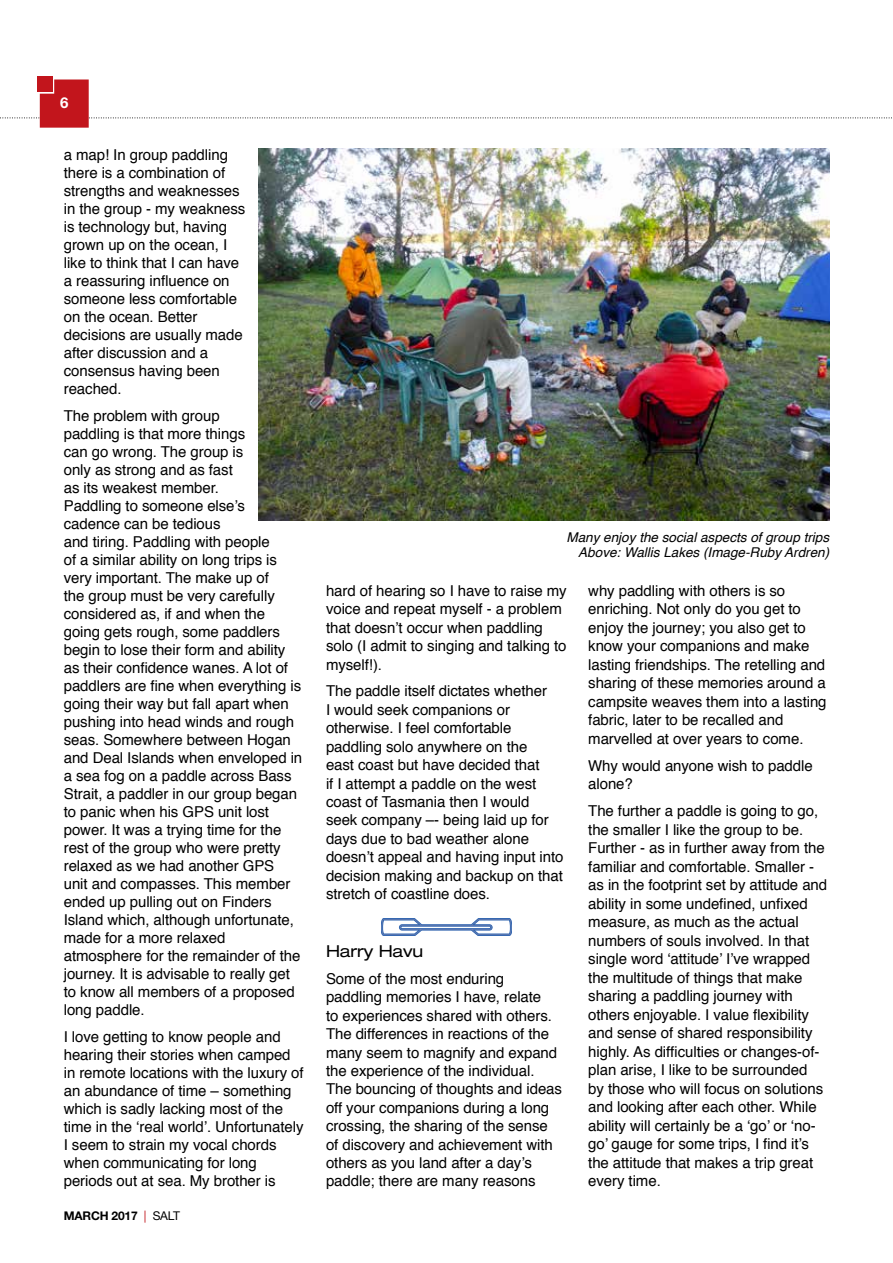
<style>
.page{position:relative;width:893px;height:1263px;background:#fff}
.page>*{position:absolute;margin:0;border:0;box-sizing:border-box;transform-origin:0 0}
.t1{font:expanded 16.5px "Helvetica Neue";letter-spacing:-.005em;color:#000}
.t2{font:15px/18.5px "Helvetica";letter-spacing:-.005em;color:#000}
.t3{font:700 15px "Helvetica Neue";color:#fff}
.t4{font:italic 13.5px/15px "Helvetica";color:#000;text-align:right}
.t5{font:700 12px "Helvetica Neue";letter-spacing:-.015em;color:#000}
.s1{font-weight:400;color:#c2151c}
.s2{font-weight:400}
</style>
<div class="page">
<svg style="left:0;top:79px;width:892px;height:49px"></svg>
<div style="left:37px;top:77px;width:15px;height:15px;background:#c2151c"></div>
<img style="left:259px;top:149px;width:570px;height:371px">
<svg style="left:381px;top:918px;width:131px;height:17px"></svg>
<p class="t3" style="left:60px;top:93px;width:10px">6</p>
<p class="t2" style="left:64px;top:146px;width:183px;line-height:18px">a map! In group paddling there is a combination of strengths and weaknesses in the group - my weakness is technology but, having grown up on the ocean, I like to think that I can have a reassuring influence on someone less comfortable on the ocean. Better decisions are usually made after discussion and a consensus having been reached.</p>
<p class="t2" style="left:64px;top:407px;width:240px;line-height:18px">The problem with group<br>paddling is that more things<br>can go wrong. The group is<br>only as strong and as fast<br>as its weakest member.<br>Paddling to someone else’s cadence can be tedious<br>and tiring. Paddling with people<br>of a similar ability on long trips is very important. The make up of<br>the group must be very carefully considered as, if and when the going gets rough, some paddlers begin to lose their form and ability as their confidence wanes. A lot of paddlers are fine when everything is going their way but fall apart when pushing into head winds and rough seas. Somewhere between Hogan and Deal Islands when enveloped in a sea fog on a paddle across Bass<br>Strait, a paddler in our group began to panic when his GPS unit lost power. It was a trying time for the rest of the group who were pretty relaxed as we had another GPS<br>unit and compasses. This member ended up pulling out on Finders<br>Island which, although unfortunate, made for a more relaxed atmosphere for the remainder of the journey. It is advisable to really get to know all members of a proposed long paddle.</p>
<p class="t2" style="left:64px;top:1028px;width:241px;line-height:18px">I love getting to know people and hearing their stories when camped in remote locations with the luxury of an abundance of time – something which is sadly lacking most of the time in the ‘real world’. Unfortunately I seem to strain my vocal chords when communicating for long periods out at sea. My brother is</p>
<p class="t5" style="left:64px;top:1209px;width:118px">MARCH 2017 <span class="s1">|</span> <span class="s2">SALT</span></p>
<p class="t4" style="left:566px;top:530px;width:264px">Many enjoy the social aspects of group trips<br>Above: Wallis Lakes (Image-Ruby Ardren)</p>
<p class="t2" style="left:326px;top:582px;width:242px">hard of hearing so I have to raise my voice and repeat myself - a problem that doesn’t occur when paddling solo (I admit to singing and talking to myself!).</p>
<p class="t2" style="left:326px;top:682px;width:239px">The paddle itself dictates whether<br>I would seek companions or otherwise. I feel comfortable paddling solo anywhere on the<br>east coast but have decided that<br>if I attempt a paddle on the west coast of Tasmania then I would seek company –- being laid up for days due to bad weather alone doesn’t appeal and having input into decision making and backup on that stretch of coastline does.</p>
<p class="t1" style="left:326px;top:941px;width:99px">Harry Havu</p>
<p class="t2" style="left:326px;top:970px;width:238px">Some of the most enduring paddling memories I have, relate<br>to experiences shared with others.<br>The differences in reactions of the many seem to magnify and expand the experience of the individual.<br>The bouncing of thoughts and ideas off your companions during a long crossing, the sharing of the sense of discovery and achievement with others as you land after a day’s paddle; there are many reasons</p>
<p class="t2" style="left:588px;top:582px;width:240px">why paddling with others is so enriching. Not only do you get to enjoy the journey; you also get to know your companions and make lasting friendships. The retelling and sharing of these memories around a campsite weaves them into a lasting fabric, later to be recalled and marvelled at over years to come.</p>
<p class="t2" style="left:588px;top:757px;width:226px">Why would anyone wish to paddle alone?</p>
<p class="t2" style="left:588px;top:802px;width:240px">The further a paddle is going to go, the smaller I like the group to be.<br>Further - as in further away from the familiar and comfortable. Smaller - as in the footprint set by attitude and ability in some undefined, unfixed measure, as much as the actual numbers of souls involved. In that single word ‘attitude’ I’ve wrapped the multitude of things that make sharing a paddling journey with others enjoyable. I value flexibility and sense of shared responsibility highly. As difficulties or changes-of&shy;plan arise, I like to be surrounded<br>by those who will focus on solutions and looking after each other. While ability will certainly be a ‘go’ or ‘no&shy;go’ gauge for some trips, I find it’s the attitude that makes a trip great every time.</p>
</div>
